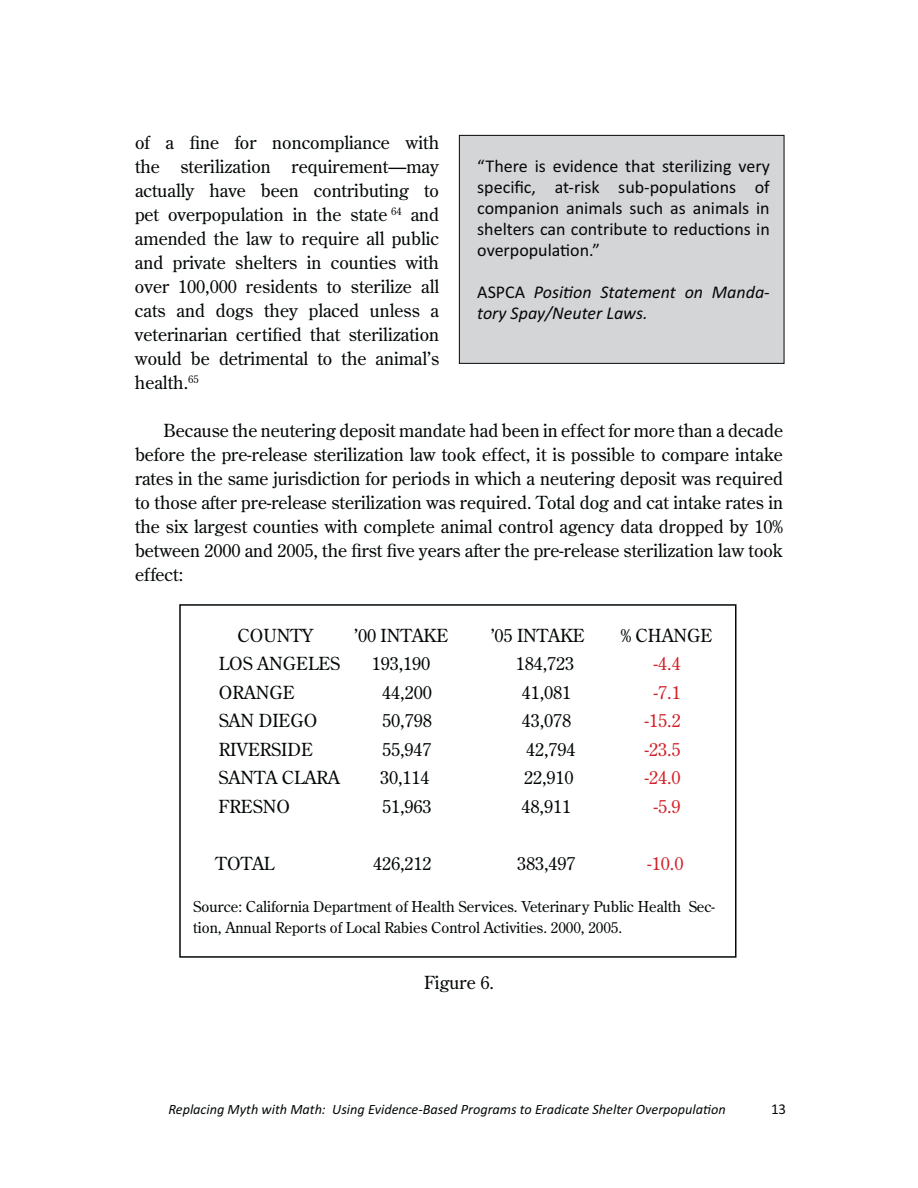
<style>
.page{position:relative;width:918px;height:1188px;background:#fff}
.page>*{position:absolute;margin:0;border:0;box-sizing:border-box;transform-origin:0 0}
.t1{font:18px/24px "Century Old Style Std";color:#040809;text-align:justify}
.t2{font:18px/21px "Calibri";color:#040809;text-align:justify}
.t3{font:italic 18px/21px "Calibri";color:#040809}
.t4{font:18px "Century Old Style Std";color:#d2232a}
.t5{font:15px/21px "Century Old Style Std";color:#040809}
.t6{font:15px "Calibri";color:#040809}
.t7{font:italic 14.25px "Calibri";color:#040809}
.s1{font-style:normal}
</style>
<div class="page">
<div style="left:179px;top:604px;width:558px;height:354px;border:2px solid #040809"></div>
<div style="left:459px;top:135px;width:325px;height:228px;background:#d4d5d7"></div>
<div style="left:459px;top:135px;width:325px;height:229px;border:1px solid #040809"></div>
<p class="t1" style="left:135px;top:131px;width:306px">of a fine for noncompliance with the sterilization requirement—may actually have been contributing to pet overpopulation in the state <sup>64</sup> and amended the law to require all public and private shelters in counties with over 100,000 residents to sterilize all cats and dogs they placed unless a veterinarian certified that sterilization would be detrimental to the animal’s health.<sup>65</sup></p>
<p class="t1" style="left:135px;top:419px;width:650px;text-indent:28px">Because the neutering deposit mandate had been in effect for more than a decade before the pre-release sterilization law took effect, it is possible to compare intake rates in the same jurisdiction for periods in which a neutering deposit was required to those after pre-release sterilization was required. Total dog and cat intake rates in the six largest counties with complete animal control agency data dropped by 10% between 2000 and 2005, the first five years after the pre-release sterilization law took effect:</p>
<p class="t2" style="left:477px;top:157px;width:294px">“There is evidence that sterilizing very specific, at-risk sub-popula-ons of companion animals such as animals in shelters can contribute to reduc-ons in overpopula-on.”</p>
<p class="t3" style="left:477px;top:283px;width:294px"><span class="s1">ASPCA</span> Posi-on Statement on Manda&shy;tory Spay/Neuter Laws.</p>
<p class="t1" style="left:237px;top:625px;width:77px">COUNTY</p>
<p class="t1" style="left:354px;top:625px;width:95px">’00 INTAKE</p>
<p class="t1" style="left:491px;top:625px;width:95px">’05 INTAKE</p>
<p class="t1" style="left:621px;top:625px;width:93px">% CHANGE</p>
<p class="t1" style="left:219px;top:653px;width:123px">LOS ANGELES</p>
<p class="t1" style="left:372px;top:653px;width:60px">193,190</p>
<p class="t1" style="left:516px;top:653px;width:60px">184,723</p>
<p class="t4" style="left:654px;top:656px;width:28px">-4.4</p>
<p class="t1" style="left:219px;top:682px;width:77px">ORANGE</p>
<p class="t1" style="left:382px;top:682px;width:51px">44,200</p>
<p class="t1" style="left:522px;top:682px;width:51px">41,081</p>
<p class="t4" style="left:654px;top:685px;width:28px">-7.1</p>
<p class="t1" style="left:219px;top:710px;width:100px">SAN DIEGO</p>
<p class="t1" style="left:382px;top:710px;width:51px">50,798</p>
<p class="t1" style="left:522px;top:710px;width:51px">43,078</p>
<p class="t4" style="left:645px;top:713px;width:37px">-15.2</p>
<p class="t1" style="left:219px;top:739px;width:96px">RIVERSIDE</p>
<p class="t1" style="left:382px;top:739px;width:51px">55,947</p>
<p class="t1" style="left:526px;top:739px;width:51px">42,794</p>
<p class="t4" style="left:645px;top:742px;width:37px">-23.5</p>
<p class="t1" style="left:219px;top:767px;width:122px">SANTA CLARA</p>
<p class="t1" style="left:380px;top:767px;width:51px">30,114</p>
<p class="t1" style="left:524px;top:767px;width:51px">22,910</p>
<p class="t4" style="left:645px;top:770px;width:37px">-24.0</p>
<p class="t1" style="left:219px;top:795px;width:73px">FRESNO</p>
<p class="t1" style="left:382px;top:795px;width:51px">51,963</p>
<p class="t1" style="left:522px;top:795px;width:51px">48,911</p>
<p class="t4" style="left:654px;top:799px;width:28px">-5.9</p>
<p class="t1" style="left:216px;top:852px;width:60px">TOTAL</p>
<p class="t1" style="left:373px;top:852px;width:60px">426,212</p>
<p class="t1" style="left:517px;top:852px;width:60px">383,497</p>
<p class="t4" style="left:648px;top:856px;width:37px">-10.0</p>
<p class="t5" style="left:193px;top:897px;width:523px">Source: California Department of Health Services. Veterinary Public Health Sec&shy;tion, Annual Reports of Local Rabies Control Activities. 2000, 2005.</p>
<p class="t1" style="left:424px;top:971px;width:71px">Figure 6.</p>
<p class="t7" style="left:168px;top:1105px;width:559px">Replacing Myth with Math: Using Evidence-Based Programs to Eradicate Shelter Overpopula-on</p>
<p class="t6" style="left:771px;top:1104px;width:17px">13</p>
</div>
